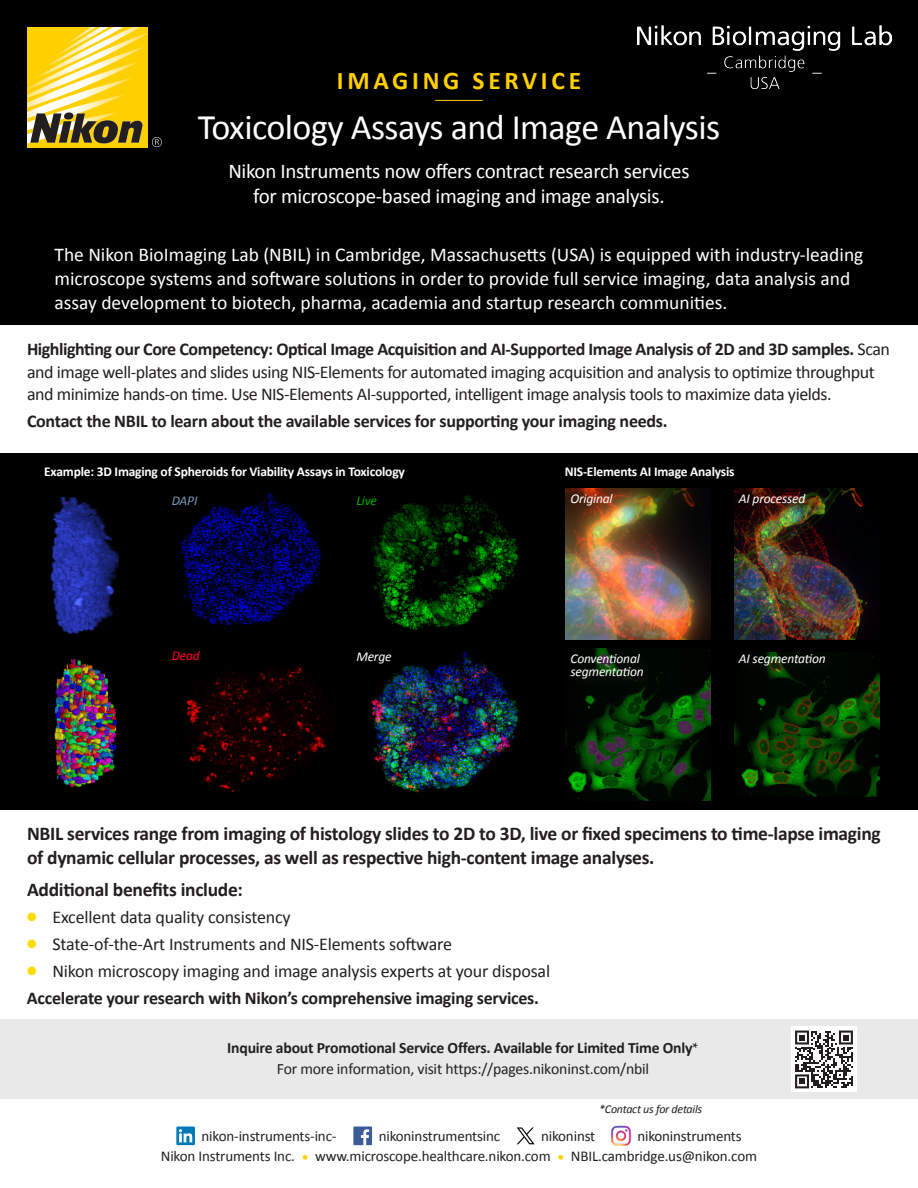
<style>
.page{position:relative;width:918px;height:1188px;background:#fff}
.page>*{position:absolute;margin:0;border:0;box-sizing:border-box;transform-origin:0 0}
.t1{font:36px "Calibri";letter-spacing:-.015em;color:#fff}
.t2{font:700 25.5px "Calibri";letter-spacing:.145em;color:#ffd000}
.t3{font:21px/25.5px "Calibri";letter-spacing:-.015em;color:#fff;text-align:center}
.t4{font:19.5px/24px "Calibri";color:#fff}
.t5{font:700 19.5px/24px "Calibri";letter-spacing:-.015em;color:#231f20}
.t6{font:18px/22.5px "Calibri";letter-spacing:-.025em;color:#231f20}
.t7{font:700 18px/26.8px "Calibri";letter-spacing:-.015em;color:#231f20}
.t8{font:700 15.75px/21.3px "Calibri";letter-spacing:-.015em;color:#231f20;text-align:center}
.t9{font:15px/20.2px "Calibri";letter-spacing:-.01em;color:#231f20}
.t10{font:700 13.5px "Calibri";letter-spacing:-.015em;color:#fff}
.t11{font:italic 13.5px/13.2px "Calibri";letter-spacing:-.015em;color:#fff}
.t12{font:italic 13.5px "Calibri";color:#7798b7}
.t13{font:italic 13.5px "Calibri";color:#ff0021}
.t14{font:italic 13.5px "Calibri";color:#00af00}
.t15{font:italic 12px "Calibri";letter-spacing:-.02em;color:#231f20}
.s1{font-weight:700}
.s2{color:#ffdc01}
.s3{font-weight:400}
.s4{font-family:"Minion Pro"}
.s5{color:#ffd000}
</style>
<div class="page">
<div style="left:0;top:454px;width:918px;height:356px;background:#000"></div>
<img style="left:566px;top:488px;width:145px;height:152px">
<img style="left:566px;top:649px;width:145px;height:151px">
<img style="left:734px;top:488px;width:134px;height:152px">
<img style="left:734px;top:656px;width:145px;height:141px">
<img style="left:180px;top:493px;width:142px;height:133px">
<img style="left:50px;top:498px;width:69px;height:136px">
<img style="left:186px;top:664px;width:146px;height:129px">
<img style="left:54px;top:659px;width:63px;height:128px">
<img style="left:370px;top:495px;width:149px;height:136px">
<img style="left:370px;top:652px;width:149px;height:141px">
<div style="left:0;top:0;width:918px;height:325px;background:#000"></div>
<svg style="left:27px;top:27px;width:135px;height:120px;background:#c9ae3b"></svg>
<img style="left:638px;top:26px;width:253px;height:62px">
<svg style="left:176px;top:1127px;width:19px;height:18px"></svg>
<svg style="left:179px;top:1129px;width:13px;height:13px"></svg>
<div style="left:353px;top:1127px;width:19px;height:18px;background:#3b5a9a"></div>
<svg style="left:361px;top:1129px;width:8px;height:16px"></svg>
<svg style="left:517px;top:1127px;width:18px;height:17px"></svg>
<img style="left:611px;top:1125px;width:20px;height:21px">
<hr style="left:435px;top:100px;width:48px;height:1px;background:#ffd000">
<div style="left:568px;top:491px;width:57px;height:27px;background:#231f20;opacity:.63"></div>
<div style="left:736px;top:491px;width:82px;height:26px;background:#231f20;opacity:.63"></div>
<div style="left:568px;top:651px;width:88px;height:40px;background:#231f20;opacity:.63"></div>
<div style="left:736px;top:651px;width:102px;height:27px;background:#231f20;opacity:.63"></div>
<div style="left:0;top:1020px;width:918px;height:79px;background:#e9e9e9"></div>
<div style="left:791px;top:1027px;width:66px;height:65px;background:#fff"></div>
<svg style="left:795px;top:1031px;width:58px;height:57px"></svg>
<h2 class="t2" style="left:337px;top:64px;width:246px">IMAGING SERVICE</h2>
<h1 class="t1" style="left:198px;top:104px;width:524px">Toxicology Assays and Image Analysis</h1>
<p class="t3" style="left:228px;top:158px;width:463px">Nikon Instruments now offers contract research services for microscope-based imaging and image analysis.</p>
<p class="t4" style="left:55px;top:242px;width:810px">The Nikon BioImaging Lab (NBIL) in Cambridge, Massachusetts (USA) is equipped with industry-leading microscope systems and software solutions in order to provide full service imaging, data analysis and assay development to biotech, pharma, academia and startup research communities.</p>
<p class="t6" style="left:27px;top:338px;width:864px"><span class="s1">Highlighting our Core Competency: Optical Image Acquisition and AI-Supported Image Analysis of 2D and 3D samples.</span> Scan and image well-plates and slides using NIS-Elements for automated imaging acquisition and analysis to optimize throughput and minimize hands-on time. Use NIS-Elements AI-supported, intelligent image analysis tools to maximize data yields.</p>
<p class="t7" style="left:27px;top:408px;width:642px">Contact the NBIL to learn about the available services for supporting your imaging needs.</p>
<p class="t10" style="left:44px;top:462px;width:362px">Example: 3D Imaging of Spheroids for Viability Assays in Toxicology</p>
<p class="t10" style="left:565px;top:462px;width:171px">NIS-Elements AI Image Analysis</p>
<p class="t11" style="left:571px;top:491px;width:44px">Original</p>
<p class="t11" style="left:739px;top:491px;width:68px">AI processed</p>
<p class="t14" style="left:356px;top:491px;width:22px">Live</p>
<p class="t12" style="left:172px;top:491px;width:27px">DAPI</p>
<p class="t13" style="left:172px;top:647px;width:30px">Dead</p>
<p class="t11" style="left:356px;top:649px;width:37px">Merge</p>
<p class="t11" style="left:571px;top:652px;width:75px">Conventional segmentation</p>
<p class="t11" style="left:739px;top:652px;width:88px">AI segmentation</p>
<p class="t5" style="left:27px;top:821px;width:855px">NBIL services range from imaging of histology slides to 2D to 3D, live or fixed specimens to time-lapse imaging of dynamic cellular processes, as well as respective high-content image analyses.</p>
<p class="t5" style="left:27px;top:878px;width:217px">Additional benefits include:</p>
<p class="t6" style="left:27px;top:906px;width:265px"><span class="s2">●</span> Excellent data quality consistency</p>
<p class="t6" style="left:27px;top:933px;width:427px"><span class="s2">●</span> State-of-the-Art Instruments and NIS-Elements software</p>
<p class="t7" style="left:27px;top:957px;width:525px"><span class="s2">●</span> <span class="s3">Nikon microscopy imaging and image analysis experts at your disposal<br></span>Accelerate your research with Nikon’s comprehensive imaging services.</p>
<p class="t8" style="left:227px;top:1037px;width:473px">Inquire about Promotional Service Offers. Available for Limited Time Only<span class="s4">*<br></span><span class="s3">For more information, visit https://pages.nikoninst.com/nbil</span></p>
<p class="t15" style="left:599px;top:1101px;width:104px">*Contact us for details</p>
<p class="t9" style="left:161px;top:1126px;width:598px;text-indent:477px">nikoninstruments<br>Nikon Instruments Inc. <span class="s5">•</span> www.microscope.healthcare.nikon.com <span class="s5">•</span> NBIL.cambridge.us@nikon.com</p>
<p class="t9" style="left:202px;top:1126px;width:136px">nikon-instruments-inc-</p>
<p class="t9" style="left:379px;top:1126px;width:123px">nikoninstrumentsinc</p>
<p class="t9" style="left:541px;top:1126px;width:56px">nikoninst</p>
</div>
